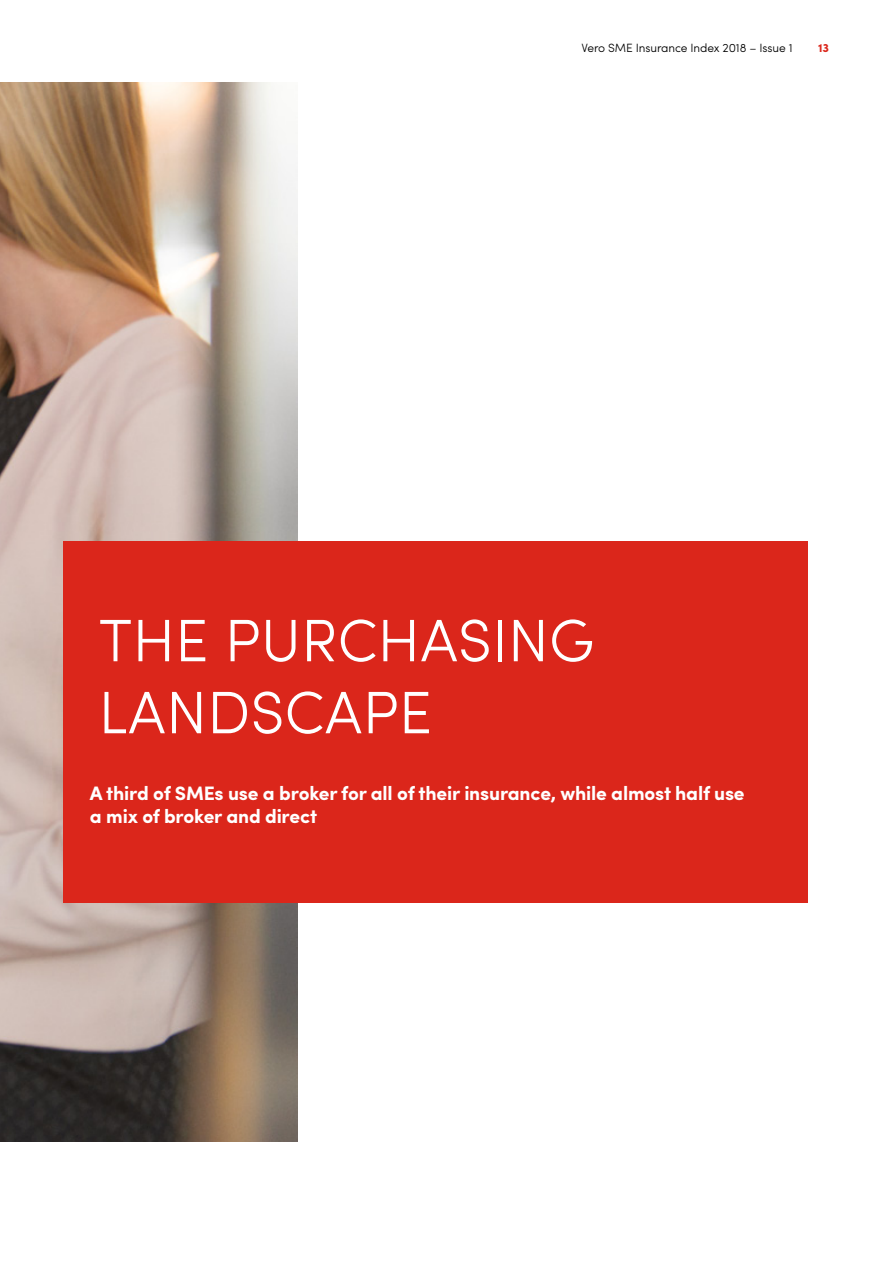
<style>
.page{position:relative;width:893px;height:1263px;background:#fff}
.page>*{position:absolute;margin:0;border:0;box-sizing:border-box;transform-origin:0 0}
.t1{font:300 60px/72px "Sofia Pro";color:#fff}
.t2{font:700 19.5px/23.4px "Sofia Pro";letter-spacing:-.01em;color:#fff}
.t3{font:300 12px "Sofia Pro";letter-spacing:-.01em;color:#000}
.t4{font:700 12px "Sofia Pro";color:#db261b}
</style>
<div class="page">
<img style="left:0;top:83px;width:298px;height:1059px">
<div style="left:64px;top:541px;width:744px;height:362px;background:#db261b"></div>
<p class="t3" style="left:582px;top:39px;width:212px">Vero SME Insurance Index 2018 – Issue 1</p>
<p class="t4" style="left:818px;top:38px;width:13px">13</p>
<h1 class="t1" style="left:99px;top:600px;width:497px">THE PURCHASING<br>LANDSCAPE</h1>
<p class="t2" style="left:90px;top:780px;width:656px">A third of SMEs use a broker for all of their insurance, while almost half use a mix of broker and direct</p>
</div>
